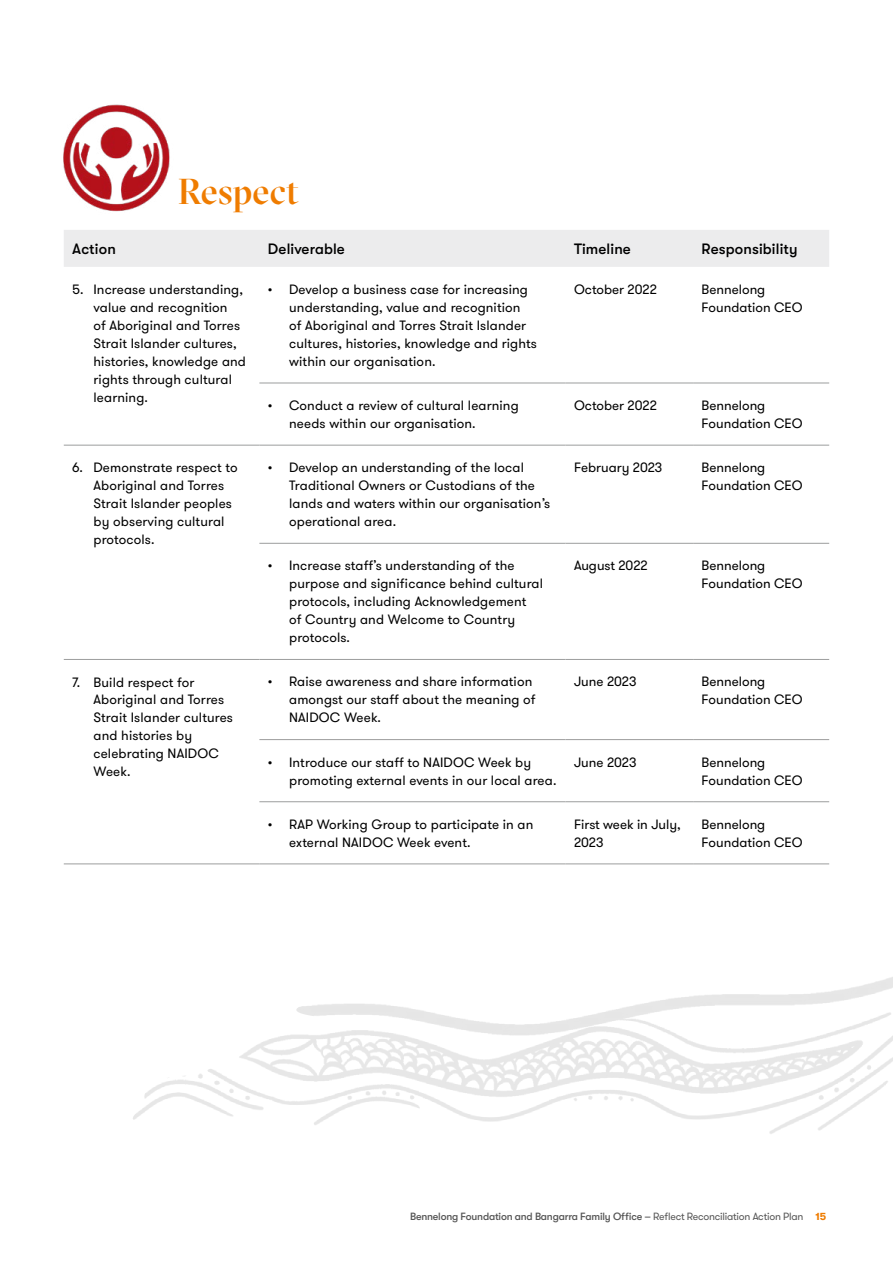
<style>
.page{position:relative;width:893px;height:1263px;background:#fff}
.page>*{position:absolute;margin:0;border:0;box-sizing:border-box;transform-origin:0 0}
.t1{font:500 36px "GT Sectra Display";letter-spacing:.005em;color:#ef7c00}
.t2{font:500 15px "GT Walsheim";letter-spacing:.01em;color:#000}
.t3{font:13.5px/18px "GT Walsheim";letter-spacing:.01em;color:#000}
.t4{font:500 10.5px "GT Walsheim";letter-spacing:-.02em;color:#565656}
.s1{font-weight:400}
.s2{font-weight:700;color:#ef7c00}
</style>
<div class="page">
<div style="left:64px;top:230px;width:765px;height:37px;background:#ececed"></div>
<hr style="left:259px;top:383px;width:307px;height:1px;background:#9c9d9d">
<hr style="left:566px;top:383px;width:127px;height:1px;background:#9c9d9d">
<hr style="left:693px;top:383px;width:136px;height:1px;background:#9c9d9d">
<hr style="left:64px;top:445px;width:195px;height:1px;background:#9c9d9d">
<hr style="left:259px;top:445px;width:307px;height:1px;background:#9c9d9d">
<hr style="left:566px;top:445px;width:127px;height:1px;background:#9c9d9d">
<hr style="left:693px;top:445px;width:136px;height:1px;background:#9c9d9d">
<hr style="left:259px;top:543px;width:307px;height:1px;background:#9c9d9d">
<hr style="left:566px;top:543px;width:127px;height:1px;background:#9c9d9d">
<hr style="left:693px;top:543px;width:136px;height:1px;background:#9c9d9d">
<hr style="left:693px;top:659px;width:136px;height:1px;background:#9c9d9d">
<hr style="left:259px;top:739px;width:307px;height:1px;background:#9c9d9d">
<hr style="left:566px;top:739px;width:127px;height:1px;background:#9c9d9d">
<hr style="left:693px;top:739px;width:136px;height:1px;background:#9c9d9d">
<hr style="left:259px;top:801px;width:307px;height:1px;background:#9c9d9d">
<hr style="left:566px;top:801px;width:127px;height:1px;background:#9c9d9d">
<hr style="left:693px;top:801px;width:136px;height:1px;background:#9c9d9d">
<hr style="left:64px;top:659px;width:195px;height:1px;background:#9c9d9d">
<hr style="left:64px;top:863px;width:195px;height:1px;background:#9c9d9d">
<hr style="left:259px;top:659px;width:307px;height:1px;background:#9c9d9d">
<hr style="left:566px;top:659px;width:127px;height:1px;background:#9c9d9d">
<hr style="left:259px;top:863px;width:307px;height:1px;background:#9c9d9d">
<hr style="left:566px;top:863px;width:127px;height:1px;background:#9c9d9d">
<hr style="left:693px;top:863px;width:136px;height:1px;background:#9c9d9d">
<img style="left:63px;top:104px;width:111px;height:136px">
<img style="left:331px;top:977px;width:562px;height:157px">
<svg style="left:222px;top:1033px;width:109px;height:92px"></svg>
<svg style="left:296px;top:992px;width:41px;height:41px"></svg>
<svg style="left:133px;top:1069px;width:89px;height:51px"></svg>
<h1 class="t1" style="left:178px;top:171px;width:122px">Respect</h1>
<p class="t2" style="left:72px;top:240px;width:45px">Action</p>
<p class="t2" style="left:268px;top:240px;width:78px">Deliverable</p>
<p class="t2" style="left:574px;top:240px;width:58px">Timeline</p>
<p class="t2" style="left:702px;top:240px;width:98px">Responsibility</p>
<p class="t3" style="left:94px;top:281px;width:154px;text-indent:-21px">5. Increase understanding, value and recognition<br>of Aboriginal and Torres<br>Strait Islander cultures, histories, knowledge and rights through cultural learning.</p>
<p class="t3" style="left:289px;top:281px;width:249px;text-indent:-21px">• Develop a business case for increasing understanding, value and recognition<br>of Aboriginal and Torres Strait Islander cultures, histories, knowledge and rights within our organisation.</p>
<p class="t3" style="left:574px;top:281px;width:84px">October 2022</p>
<p class="t3" style="left:702px;top:281px;width:103px">Bennelong<br>Foundation CEO</p>
<p class="t3" style="left:289px;top:397px;width:231px;text-indent:-21px">• Conduct a review of cultural learning needs within our organisation.</p>
<p class="t3" style="left:574px;top:397px;width:84px">October 2022</p>
<p class="t3" style="left:702px;top:397px;width:103px">Bennelong<br>Foundation CEO</p>
<p class="t3" style="left:94px;top:459px;width:146px;text-indent:-21px">6. Demonstrate respect to<br>Aboriginal and Torres<br>Strait Islander peoples by observing cultural protocols.</p>
<p class="t3" style="left:289px;top:459px;width:263px;text-indent:-21px">• Develop an understanding of the local Traditional Owners or Custodians of the lands and waters within our organisation’s operational area.</p>
<p class="t3" style="left:574px;top:459px;width:90px">February 2023</p>
<p class="t3" style="left:702px;top:459px;width:103px">Bennelong<br>Foundation CEO</p>
<p class="t3" style="left:289px;top:557px;width:255px;text-indent:-21px">• Increase staff’s understanding of the purpose and significance behind cultural protocols, including Acknowledgement<br>of Country and Welcome to Country protocols.</p>
<p class="t3" style="left:574px;top:557px;width:75px">August 2022</p>
<p class="t3" style="left:702px;top:557px;width:103px">Bennelong<br>Foundation CEO</p>
<p class="t3" style="left:94px;top:673px;width:141px;text-indent:-21px">7. Build respect for<br>Aboriginal and Torres<br>Strait Islander cultures and histories by celebrating NAIDOC<br>Week.</p>
<p class="t3" style="left:289px;top:673px;width:248px;text-indent:-21px">• Raise awareness and share information amongst our staff about the meaning of<br>NAIDOC Week.</p>
<p class="t3" style="left:574px;top:673px;width:64px">June 2023</p>
<p class="t3" style="left:702px;top:673px;width:103px">Bennelong<br>Foundation CEO</p>
<p class="t3" style="left:289px;top:753px;width:269px;text-indent:-21px">• Introduce our staff to NAIDOC Week by promoting external events in our local area.</p>
<p class="t3" style="left:574px;top:753px;width:64px">June 2023</p>
<p class="t3" style="left:702px;top:753px;width:103px">Bennelong<br>Foundation CEO</p>
<p class="t3" style="left:289px;top:815px;width:246px;text-indent:-21px">• RAP Working Group to participate in an external NAIDOC Week event.</p>
<p class="t3" style="left:574px;top:815px;width:108px">First week in July,<br>2023</p>
<p class="t3" style="left:702px;top:815px;width:103px">Bennelong<br>Foundation CEO</p>
<p class="t4" style="left:410px;top:1210px;width:418px">Bennelong Foundation and Bangarra Family Office – <span class="s1">Reflect Reconciliation Action Plan</span> <span class="s2">15</span></p>
</div>
